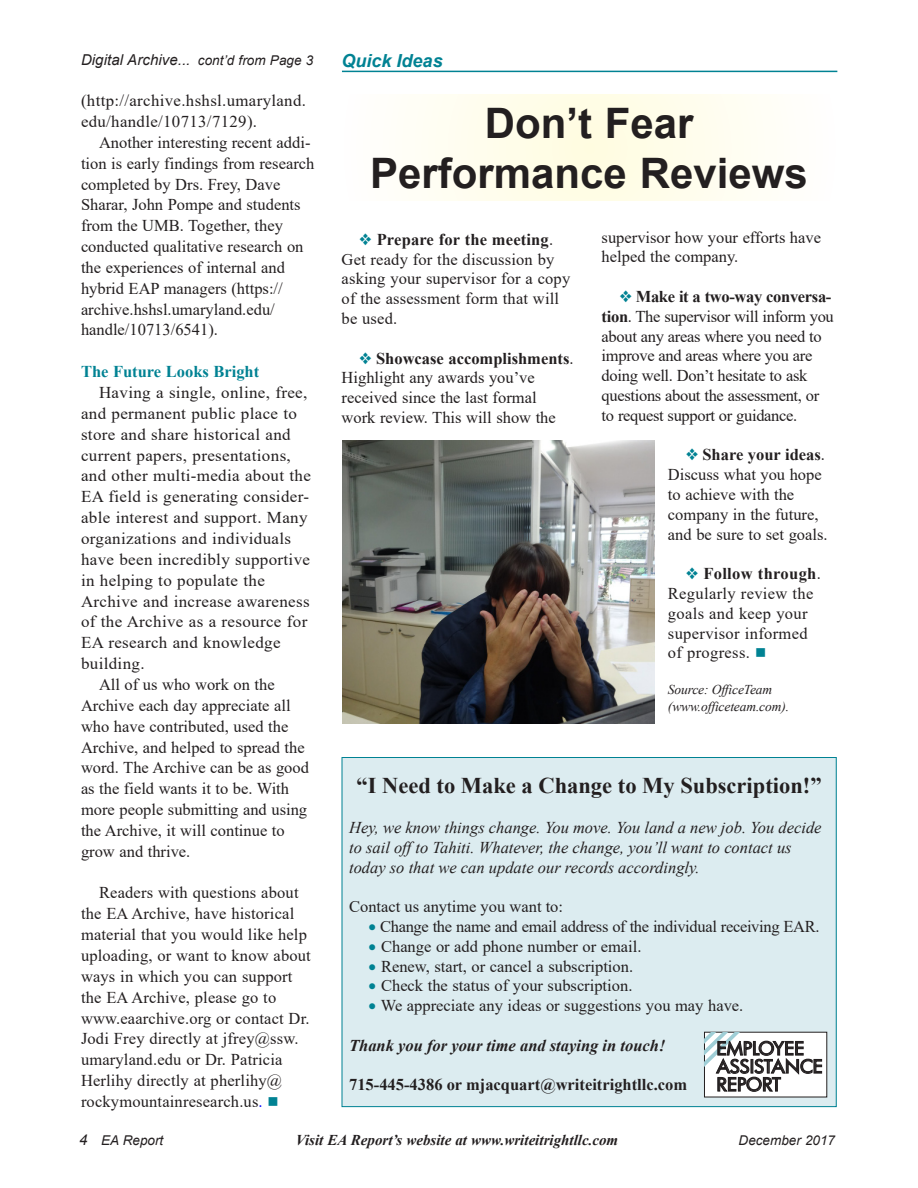
<style>
.page{position:relative;width:918px;height:1188px;background:#fff}
.page>*{position:absolute;margin:0;border:0;box-sizing:border-box;transform-origin:0 0}
.Heading{font:700 42px/50.4px "Arial";color:#231f20;text-align:center}
.t1{font:700 22.5px "Times New Roman";color:#231f20}
.t2{font:500 18px "Futura";letter-spacing:.005em;color:#231f20;scale:1.05 1}
.t3{font:italic 700 18px "Arial";color:#008293}
.Body_Copy{font:16.5px/20.9px "Times New Roman";color:#231f20}
.Body_Copy-2{font:16.5px/20.9px "Times New Roman";letter-spacing:.02em;color:#231f20}
.Body_Copy-3{font:16.5px/19.8px "Times New Roman";letter-spacing:-.02em;color:#231f20}
.t4{font:italic 16.5px/19.8px "Times New Roman";color:#231f20}
.Bullet{font:16.5px "Times New Roman";color:#231f20}
.Bullet-2{font:16.5px "Times New Roman";letter-spacing:-.02em;color:#231f20}
.t5{font:700 16.5px "Times New Roman";color:#231f20}
.t6{font:italic 700 16.5px "Times New Roman";color:#231f20}
.Body_Heading{font:700 16.5px "Times New Roman";color:#008293}
.t7{font:italic 700 15px "Times New Roman";color:#231f20}
.Body_Copy-4{font:italic 15px "Arial";letter-spacing:.005em;color:#231f20}
.Source{font:italic 13.5px/16.2px "Times New Roman";letter-spacing:-.01em;color:#231f20}
.t8{font:italic 13.5px "Arial";color:#231f20}
.s1{font-size:13.5px}
.s2{color:#00f}
.s3{color:#008293}
.s4{font-weight:700}
.s5{font-size:15px}
</style>
<div class="page">
<div style="left:342px;top:758px;width:494px;height:349px;background:#dcecf0"></div>
<hr style="left:342px;top:71px;width:495px;height:1px;background:#008293">
<svg style="left:421px;top:95px;width:337px;height:106px"></svg>
<img style="left:342px;top:441px;width:312px;height:283px">
<div style="left:704px;top:1032px;width:123px;height:65px;background:#fff"></div>
<img style="left:705px;top:1032px;width:34px;height:34px">
<svg style="left:715px;top:1038px;width:108px;height:54px"></svg>
<p class="Body_Copy-4" style="left:81px;top:50px;width:234px">Digital Archive... <span class="s1">cont’d from Page 3</span></p>
<p class="Body_Copy-2" style="left:81px;top:90px;width:227px">(http://archive.hshsl.umaryland. edu/handle/10713/7129).</p>
<p class="Body_Copy" style="left:81px;top:131px;width:235px;text-indent:18px">Another interesting recent addi&shy;tion is early findings from research completed by Drs. Frey, Dave<br>Sharar, John Pompe and students from the UMB. Together, they conducted qualitative research on the experiences of internal and hybrid EAP managers (https:// archive.hshsl.umaryland.edu/ handle/10713/6541).</p>
<p class="Body_Heading" style="left:81px;top:360px;width:180px">The Future Looks Bright</p>
<p class="Body_Copy-2" style="left:81px;top:382px;width:231px;text-indent:18px">Having a single, online, free, and permanent public place to store and share historical and current papers, presentations, and other multi-media about the<br>EA field is generating consider&shy;able interest and support. Many organizations and individuals have been incredibly supportive in helping to populate the<br>Archive and increase awareness of the Archive as a resource for<br>EA research and knowledge building.</p>
<p class="Body_Copy" style="left:81px;top:673px;width:230px;text-indent:18px">All of us who work on the<br>Archive each day appreciate all who have contributed, used the<br>Archive, and helped to spread the word. The Archive can be as good as the field wants it to be. With more people submitting and using the Archive, it will continue to grow and thrive.</p>
<p class="Body_Copy" style="left:81px;top:882px;width:231px;text-indent:18px">Readers with questions about the EA Archive, have historical material that you would like help uploading, or want to know about ways in which you can support the EA Archive, please go to www.eaarchive.org or contact Dr.<br>Jodi Frey directly at jfrey@ssw. umaryland.edu or Dr. Patricia<br>Herlihy directly at pherlihy@ rockymountainresearch.us<span class="s2">.</span> <span class="s3">■</span></p>
<p class="t3" style="left:342px;top:49px;width:103px">Quick Ideas</p>
<p class="Heading" style="left:370px;top:98px;width:439px">Don’t Fear<br>Performance Reviews</p>
<p class="Body_Copy" style="left:342px;top:229px;width:230px;line-height:19.8px;text-indent:18px"><span class="s3">❖</span> <span class="s4">Prepare for the meeting</span>.<br>Get ready for the discussion by asking your supervisor for a copy of the assessment form that will be used.</p>
<p class="Body_Copy" style="left:342px;top:348px;width:233px;line-height:19.8px;text-indent:18px"><span class="s3">❖</span> <span class="s4">Showcase accomplishments</span>.<br>Highlight any awards you’ve received since the last formal work review. This will show the</p>
<p class="Body_Copy" style="left:602px;top:227px;width:221px;line-height:19.8px">supervisor how your efforts have helped the company.</p>
<p class="Body_Copy-3" style="left:602px;top:286px;width:234px;text-indent:18px"><span class="s3">❖</span> <span class="s4">Make it a two-way conversa&shy;tion</span>. The supervisor will inform you about any areas where you need to improve and areas where you are doing well. Don’t hesitate to ask questions about the assessment, or to request support or guidance.</p>
<p class="Body_Copy" style="left:668px;top:444px;width:161px;line-height:19.8px;text-indent:18px"><span class="s3">❖</span> <span class="s4">Share your ideas</span>.<br>Discuss what you hope to achieve with the company in the future, and be sure to set goals.</p>
<p class="Body_Copy-2" style="left:668px;top:563px;width:154px;line-height:19.8px;text-indent:18px"><span class="s3">❖</span> <span class="s4">Follow through</span>.<br>Regularly review the goals and keep your supervisor informed of progress. <span class="s3">■</span></p>
<p class="Source" style="left:668px;top:681px;width:123px">Source: OfficeTeam (www.officeteam.com).</p>
<p class="t1" style="left:357px;top:770px;width:466px">“I Need to Make a Change to My Subscription!”</p>
<p class="t4" style="left:349px;top:817px;width:474px">Hey, we know things change. You move. You land a new job. You decide to sail offto Tahiti. Whatever, the change, you’ll want to contact us today so that we can update our records accordingly.</p>
<p class="Body_Copy" style="left:349px;top:896px;width:216px">Contact us anytime you want to:</p>
<p class="Bullet-2" style="left:369px;top:915px;width:453px"><span class="s3">•</span> Change the name and email address of the individual receiving EAR.</p>
<p class="Bullet" style="left:369px;top:935px;width:274px"><span class="s3">•</span> Change or add phone number or email.</p>
<p class="Bullet" style="left:369px;top:954px;width:266px"><span class="s3">•</span> Renew, start, or cancel a subscription.</p>
<p class="Bullet" style="left:369px;top:974px;width:265px"><span class="s3">•</span> Check the status of your subscription.</p>
<p class="Bullet" style="left:369px;top:994px;width:376px"><span class="s3">•</span> We appreciate any ideas or suggestions you may have.</p>
<p class="t6" style="left:349px;top:1034px;width:318px">Thank you for your time and staying in touch!</p>
<p class="t5" style="left:349px;top:1073px;width:340px">715-445-4386 or mjacquart@writeitrightllc.com</p>
<p class="t2" style="left:717px;top:1036px;width:85px">EMPLOYEE</p>
<p class="t2" style="left:717px;top:1054px;width:102px">ASSISTANCE</p>
<p class="t2" style="left:717px;top:1072px;width:63px">REPORT</p>
<p class="t8" style="left:79px;top:1131px;width:86px"><span class="s5">4</span> EA Report</p>
<p class="t7" style="left:296px;top:1129px;width:324px">Visit EA Report’s website at www.writeitrightllc.com</p>
<p class="t8" style="left:739px;top:1131px;width:98px">December 2017</p>
</div>
